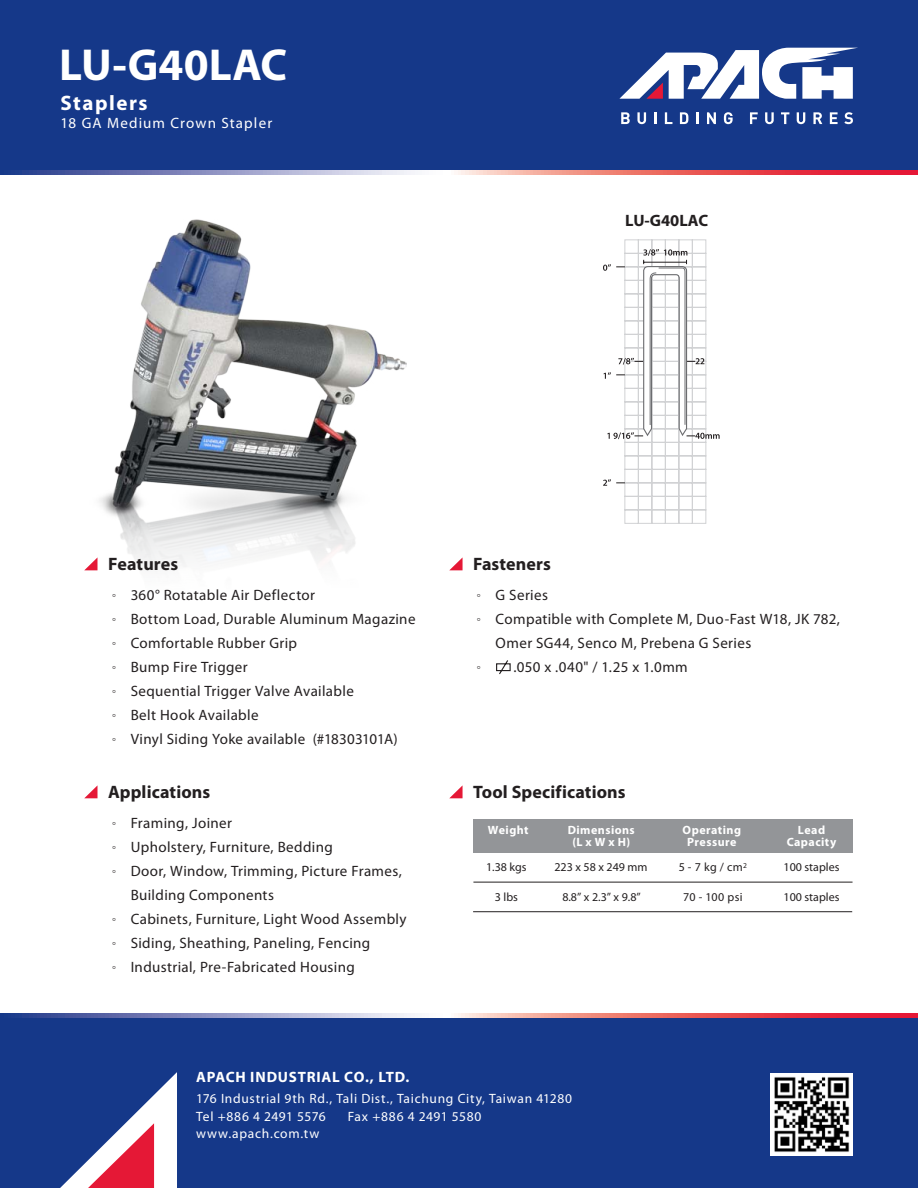
<style>
.page{position:relative;width:918px;height:1188px;background:#fff}
.page>*{position:absolute;margin:0;border:0;box-sizing:border-box;transform-origin:0 0}
.t1{font:700 45px "Myriad Pro";color:#fff}
.t2{font:700 21px "Myriad Pro";letter-spacing:.075em;color:#fff}
.t3{font:700 18px "Myriad Pro";letter-spacing:.005em;color:#231f20}
.t4{font:700 16.5px "Myriad Pro";color:#231f20}
.t5{font:15px/24px "Myriad Pro";letter-spacing:.025em;color:#231f20}
.t6{font:700 15px "Myriad Pro";letter-spacing:.05em;color:#fff}
.t7{font:15px "Myriad Pro";letter-spacing:.075em;color:#fff}
.t8{font:13.5px/18px "Myriad Pro";letter-spacing:.055em;color:#fff}
.Spec斷行字距{font:12px "Myriad Pro";color:#231f20}
.t9{font:700 12px "Myriad Pro";letter-spacing:.035em;color:#fff}
.t10{font:300 12px "Adobe Ming Std";color:#231f20}
</style>
<div class="page">
<img style="left:90px;top:219px;width:316px;height:352px">
<svg style="left:603px;top:239px;width:117px;height:285px"></svg>
<div style="left:0;top:1014px;width:918px;height:174px;background:#153889"></div>
<div style="left:0;top:0;width:918px;height:174px;background:#153889"></div>
<svg style="left:22px;top:170px;width:896px;height:4px;background:#c58397"></svg>
<svg style="left:22px;top:1014px;width:896px;height:4px;background:#c58397"></svg>
<svg style="left:619px;top:48px;width:237px;height:51px"></svg>
<svg style="left:621px;top:112px;width:9px;height:12px"></svg>
<svg style="left:637px;top:112px;width:9px;height:12px"></svg>
<svg style="left:654px;top:112px;width:3px;height:12px"></svg>
<svg style="left:665px;top:112px;width:7px;height:12px"></svg>
<svg style="left:680px;top:112px;width:9px;height:12px"></svg>
<svg style="left:696px;top:112px;width:3px;height:12px"></svg>
<svg style="left:707px;top:112px;width:9px;height:12px"></svg>
<svg style="left:724px;top:112px;width:9px;height:12px"></svg>
<svg style="left:750px;top:112px;width:8px;height:12px"></svg>
<svg style="left:765px;top:112px;width:9px;height:12px"></svg>
<svg style="left:781px;top:112px;width:8px;height:12px"></svg>
<svg style="left:797px;top:112px;width:8px;height:12px"></svg>
<svg style="left:813px;top:112px;width:9px;height:12px"></svg>
<svg style="left:830px;top:112px;width:8px;height:12px"></svg>
<svg style="left:844px;top:112px;width:9px;height:12px"></svg>
<svg style="left:60px;top:1072px;width:117px;height:116px"></svg>
<img style="left:770px;top:1073px;width:83px;height:83px">
<div style="left:473px;top:820px;width:380px;height:33px;background:#939598"></div>
<hr style="left:473px;top:911px;width:379px;height:1px;background:#231f20">
<hr style="left:473px;top:882px;width:380px;height:1px;background:#231f20">
<svg style="left:84px;top:557px;width:14px;height:13px"></svg>
<svg style="left:449px;top:557px;width:14px;height:13px"></svg>
<svg style="left:449px;top:785px;width:14px;height:13px"></svg>
<svg style="left:84px;top:785px;width:14px;height:13px"></svg>
<svg style="left:496px;top:660px;width:15px;height:15px"></svg>
<p class="t1" style="left:59px;top:36px;width:230px">LU-G40LAC</p>
<p class="t2" style="left:61px;top:89px;width:89px">Staplers</p>
<p class="t7" style="left:61px;top:114px;width:213px">18 GA Medium Crown Stapler</p>
<p class="t4" style="left:625px;top:212px;width:85px">LU-G40LAC</p>
<p class="t3" style="left:108px;top:553px;width:72px">Features</p>
<p class="t3" style="left:473px;top:553px;width:80px">Fasteners</p>
<p class="t10" style="left:108px;top:589px;width:13px">。</p>
<p class="t10" style="left:108px;top:613px;width:13px">。</p>
<p class="t10" style="left:108px;top:637px;width:13px">。</p>
<p class="t10" style="left:108px;top:661px;width:13px">。</p>
<p class="t10" style="left:108px;top:685px;width:13px">。</p>
<p class="t10" style="left:108px;top:709px;width:13px">。</p>
<p class="t10" style="left:108px;top:733px;width:13px">。</p>
<p class="t5" style="left:131px;top:583px;width:186px">360° Rotatable Air Deflector</p>
<p class="t5" style="left:131px;top:607px;width:286px">Bottom Load, Durable Aluminum Magazine</p>
<p class="t5" style="left:131px;top:631px;width:168px">Comfortable Rubber Grip</p>
<p class="t5" style="left:131px;top:655px;width:119px">Bump Fire Trigger</p>
<p class="t5" style="left:131px;top:679px;width:225px">Sequential Trigger Valve Available</p>
<p class="t5" style="left:131px;top:703px;width:130px">Belt Hook Available</p>
<p class="t5" style="left:131px;top:727px;width:269px">Vinyl Siding Yoke available (#18303101A)</p>
<p class="t3" style="left:108px;top:781px;width:104px">Applications</p>
<p class="t10" style="left:108px;top:817px;width:13px">。</p>
<p class="t10" style="left:108px;top:841px;width:13px">。</p>
<p class="t10" style="left:108px;top:865px;width:13px">。</p>
<p class="t10" style="left:108px;top:913px;width:13px">。</p>
<p class="t10" style="left:108px;top:937px;width:13px">。</p>
<p class="t10" style="left:108px;top:961px;width:13px">。</p>
<p class="t5" style="left:131px;top:811px;width:103px">Framing, Joiner</p>
<p class="t5" style="left:131px;top:835px;width:204px">Upholstery, Furniture, Bedding</p>
<p class="t5" style="left:131px;top:859px;width:273px">Door, Window, Trimming, Picture Frames,<br>Building Components</p>
<p class="t5" style="left:131px;top:907px;width:277px">Cabinets, Furniture, Light Wood Assembly</p>
<p class="t5" style="left:131px;top:931px;width:241px">Siding, Sheathing, Paneling, Fencing</p>
<p class="t5" style="left:131px;top:955px;width:226px">Industrial, Pre-Fabricated Housing</p>
<p class="t10" style="left:473px;top:589px;width:13px">。</p>
<p class="t10" style="left:473px;top:613px;width:13px">。</p>
<p class="t10" style="left:473px;top:661px;width:13px">。</p>
<p class="t5" style="left:496px;top:583px;width:54px">G Series</p>
<p class="t5" style="left:496px;top:607px;width:346px">Compatible with Complete M, Duo-Fast W18, JK 782,<br>Omer SG44, Senco M, Prebena G Series</p>
<p class="t5" style="left:513px;top:655px;width:176px">.050 x .040" / 1.25 x 1.0mm</p>
<p class="t3" style="left:473px;top:781px;width:154px">Tool Specifications</p>
<p class="t9" style="left:488px;top:823px;width:42px">Weight</p>
<p class="Spec斷行字距" style="left:486px;top:860px;width:42px">1.38 kgs</p>
<p class="Spec斷行字距" style="left:495px;top:890px;width:25px">3 lbs</p>
<p class="t9" style="left:568px;top:823px;width:69px">Dimensions</p>
<p class="t9" style="left:572px;top:835px;width:59px">(L x W x H)</p>
<p class="Spec斷行字距" style="left:554px;top:860px;width:95px">223 x 58 x 249 mm</p>
<p class="Spec斷行字距" style="left:562px;top:890px;width:80px">8.8” x 2.3” x 9.8”</p>
<p class="t9" style="left:683px;top:823px;width:60px">Operating</p>
<p class="t9" style="left:687px;top:835px;width:51px">Pressure</p>
<p class="Spec斷行字距" style="left:679px;top:860px;width:70px">5 - 7 kg / cm<sup>2</sup></p>
<p class="Spec斷行字距" style="left:683px;top:890px;width:61px">70 - 100 psi</p>
<p class="t9" style="left:798px;top:823px;width:29px">Lead</p>
<p class="t9" style="left:787px;top:835px;width:51px">Capacity</p>
<p class="Spec斷行字距" style="left:784px;top:860px;width:57px">100 staples</p>
<p class="Spec斷行字距" style="left:784px;top:890px;width:57px">100 staples</p>
<p class="t6" style="left:196px;top:1067px;width:215px">APACH INDUSTRIAL CO., LTD.</p>
<p class="t8" style="left:196px;top:1089px;width:378px">176 Industrial 9th Rd., Tali Dist., Taichung City, Taiwan 41280<br>Tel +886 4 2491 5576</p>
<p class="t8" style="left:348px;top:1107px;width:135px">Fax +886 4 2491 5580</p>
<p class="t8" style="left:196px;top:1124px;width:125px">www.apach.com.tw</p>
</div>
